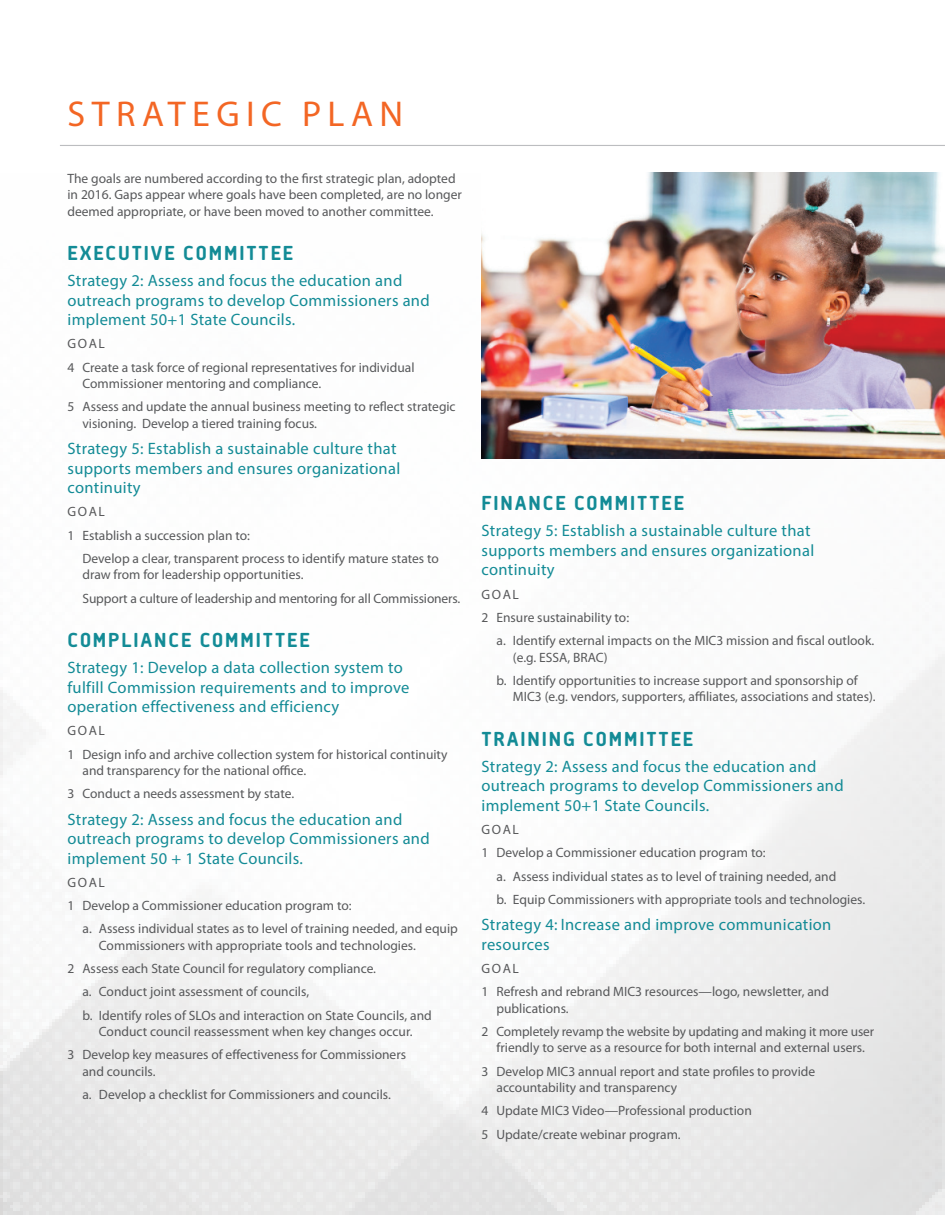
<style>
.page{position:relative;width:945px;height:1215px;background:#fff}
.page>*{position:absolute;margin:0;border:0;box-sizing:border-box;transform-origin:0 0}
.t1{font:36px "Myriad Pro";letter-spacing:.18em;color:#f36624}
.t2{font:700 24px "Delm";letter-spacing:.08em;color:#138b96}
.t3{font:16.5px/19.5px "Myriad Pro";letter-spacing:.02em;color:#138b96}
.t4{font:13.5px/23.2px "Myriad Pro";color:#57585a}
</style>
<div class="page">
<div style="left:0;top:148px;width:945px;height:1067px;background:linear-gradient(to bottom,#fff,#ededed)"></div>
<hr style="left:60px;top:145px;width:885px;height:1px;background:#bcbdc0">
<img style="left:482px;top:172px;width:463px;height:286px">
<h1 class="t1" style="left:67px;top:92px;width:337px">STRATEGIC PLAN</h1>
<p class="t4" style="left:68px;top:170px;width:396px;line-height:16.5px">The goals are numbered according to the first strategic plan, adopted in 2016. Gaps appear where goals have been completed, are no longer deemed appropriate, or have been moved to another committee.</p>
<h2 class="t2" style="left:68px;top:238px;width:227px">EXECUTIVE COMMITTEE</h2>
<p class="t3" style="left:68px;top:271px;width:364px">Strategy 2: Assess and focus the education and outreach programs to develop Commissioners and implement 50+1 State Councils.</p>
<p class="t4" style="left:67px;top:332px;width:349px">GOAL<br>4 Create a task force of regional representatives for individual</p>
<p class="t4" style="left:67px;top:372px;width:390px;text-indent:15px">Commissioner mentoring and compliance.<br>5 Assess and update the annual business meeting to reflect strategic</p>
<p class="t4" style="left:82px;top:411px;width:236px">visioning. Develop a tiered training focus.</p>
<p class="t3" style="left:68px;top:439px;width:334px">Strategy 5: Establish a sustainable culture that supports members and ensures organizational continuity</p>
<p class="t4" style="left:68px;top:500px;width:39px">GOAL</p>
<p class="t4" style="left:67px;top:523px;width:184px">1 Establish a succession plan to:</p>
<p class="t4" style="left:82px;top:546px;width:358px">Develop a clear, transparent process to identify mature states to</p>
<p class="t4" style="left:82px;top:563px;width:379px">draw from for leadership opportunities.<br>Support a culture of leadership and mentoring for all Commissioners.</p>
<h2 class="t2" style="left:68px;top:625px;width:244px">COMPLIANCE COMMITTEE</h2>
<p class="t3" style="left:68px;top:658px;width:343px">Strategy 1: Develop a data collection system to fulfill Commission requirements and to improve operation effectiveness and efficiency</p>
<p class="t4" style="left:67px;top:719px;width:382px">GOAL<br>1 Design info and archive collection system for historical continuity</p>
<p class="t4" style="left:67px;top:759px;width:240px;text-indent:15px">and transparency for the national office.<br>3 Conduct a needs assessment by state.</p>
<p class="t3" style="left:68px;top:809px;width:364px">Strategy 2: Assess and focus the education and outreach programs to develop Commissioners and implement 50 + 1 State Councils.</p>
<p class="t4" style="left:68px;top:870px;width:39px">GOAL</p>
<p class="t4" style="left:68px;top:894px;width:286px">1 Develop a Commissioner education program to:</p>
<p class="t4" style="left:82px;top:917px;width:377px">a. Assess individual states as to level of training needed, and equip</p>
<p class="t4" style="left:99px;top:933px;width:318px">Commissioners with appropriate tools and technologies.</p>
<p class="t4" style="left:67px;top:957px;width:310px">2 Assess each State Council for regulatory compliance.</p>
<p class="t4" style="left:82px;top:980px;width:228px">a. Conduct joint assessment of councils,</p>
<p class="t4" style="left:82px;top:1003px;width:351px">b. Identify roles of SLOs and interaction on State Councils, and</p>
<p class="t4" style="left:67px;top:1020px;width:347px;text-indent:31px">Conduct council reassessment when key changes occur.<br>3 Develop key measures of effectiveness for Commissioners</p>
<p class="t4" style="left:82px;top:1059px;width:310px">and councils.<br>a. Develop a checklist for Commissioners and councils.</p>
<h2 class="t2" style="left:482px;top:489px;width:204px">FINANCE COMMITTEE</h2>
<p class="t3" style="left:482px;top:521px;width:334px">Strategy 5: Establish a sustainable culture that supports members and ensures organizational continuity</p>
<p class="t4" style="left:482px;top:582px;width:39px">GOAL</p>
<p class="t4" style="left:482px;top:605px;width:149px">2 Ensure sustainability to:</p>
<p class="t4" style="left:496px;top:629px;width:379px">a. Identify external impacts on the MIC3 mission and fiscal outlook.</p>
<p class="t4" style="left:496px;top:645px;width:363px;text-indent:16px">(e.g. ESSA, BRAC)<br>b. Identify opportunities to increase support and sponsorship of</p>
<p class="t4" style="left:513px;top:685px;width:364px">MIC3 (e.g. vendors, supporters, affiliates, associations and states).</p>
<h2 class="t2" style="left:482px;top:724px;width:213px">TRAINING COMMITTEE</h2>
<p class="t3" style="left:482px;top:756px;width:364px">Strategy 2: Assess and focus the education and outreach programs to develop Commissioners and implement 50+1 State Councils.</p>
<p class="t4" style="left:482px;top:818px;width:39px">GOAL</p>
<p class="t4" style="left:482px;top:841px;width:286px">1 Develop a Commissioner education program to:</p>
<p class="t4" style="left:496px;top:864px;width:341px">a. Assess individual states as to level of training needed, and</p>
<p class="t4" style="left:496px;top:887px;width:370px">b. Equip Commissioners with appropriate tools and technologies.</p>
<p class="t3" style="left:482px;top:915px;width:351px">Strategy 4: Increase and improve communication resources</p>
<p class="t4" style="left:482px;top:956px;width:349px">GOAL<br>1 Refresh and rebrand MIC3 resources—logo, newsletter, and</p>
<p class="t4" style="left:482px;top:996px;width:394px;text-indent:15px">publications.<br>2 Completely revamp the website by updating and making it more user</p>
<p class="t4" style="left:482px;top:1036px;width:385px;text-indent:15px">friendly to serve as a resource for both internal and external users.<br>3 Develop MIC3 annual report and state profiles to provide</p>
<p class="t4" style="left:482px;top:1076px;width:272px;text-indent:15px">accountability and transparency<br>4 Update MIC3 Video—Professional production<br>5 Update/create webinar program.</p>
</div>
